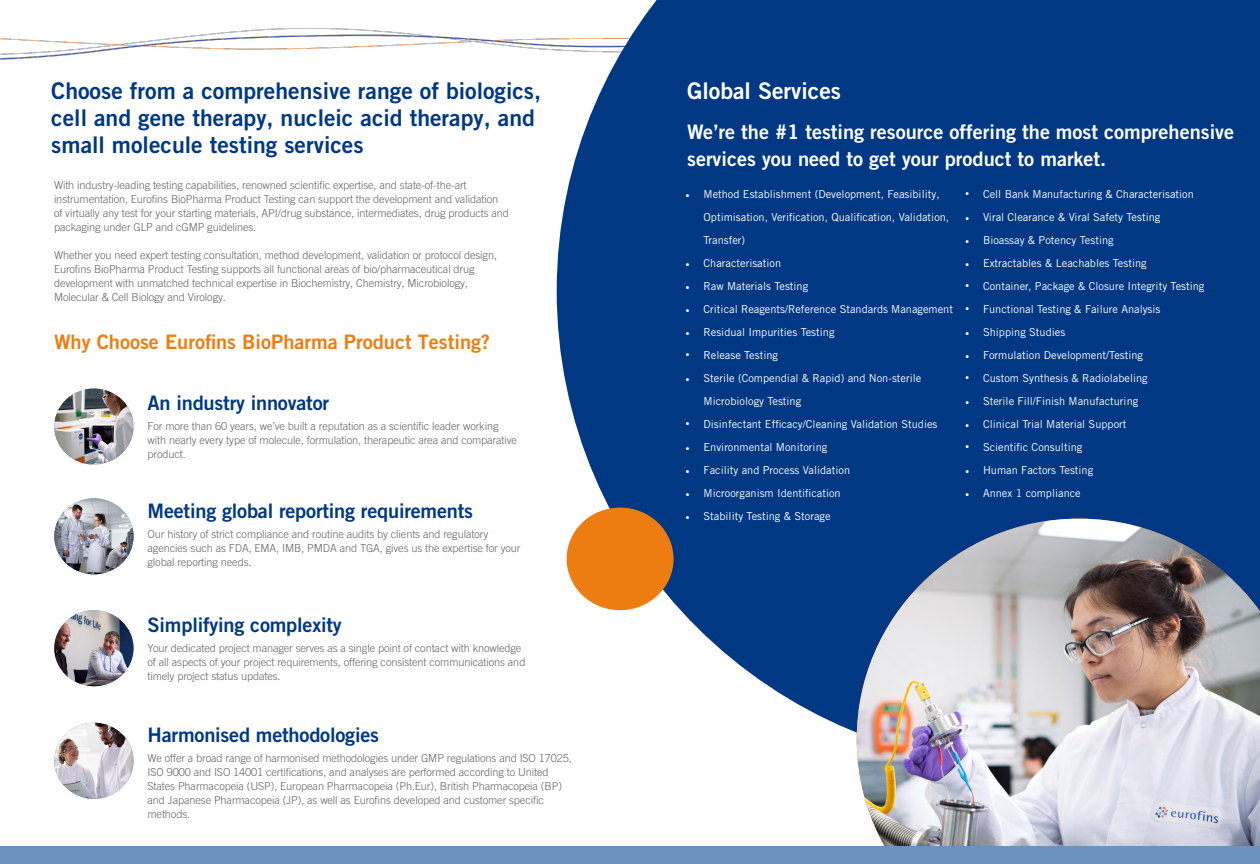
<style>
.page{position:relative;width:1260px;height:864px;background:#fff}
.page>*{position:absolute;margin:0;border:0;box-sizing:border-box;transform-origin:0 0}
.t1{font:23px/27.3px "Trade Gothic LT Pro Bd 2";color:#003883}
.t2{font:23px "Trade Gothic LT Pro Bd 2";color:#fff}
.t3{font:20px "Trade Gothic LT Pro Bd 2";letter-spacing:-.01em;color:#003883}
.t4{font:20px/27px "Trade Gothic LT Pro Bd 2";color:#fff}
.t5{font:20px "Trade Gothic LT Pro Bd 2";color:#ee7d11}
.t6{font:300 11px/14px "Trade Gothic LT Pro";letter-spacing:-.01em;color:#636466}
.t7{font:11px/23px "Trade Gothic LT Pro";color:#fff}
.s1{font-family:"Minion Pro"}
</style>
<div class="page">
<img style="left:0;top:28px;width:557px;height:31px">
<svg style="left:557px;top:0;width:703px;height:749px;background:#1a4c8f"></svg>
<img style="left:54px;top:389px;width:80px;height:76px">
<img style="left:54px;top:498px;width:80px;height:76px">
<img style="left:54px;top:610px;width:80px;height:76px">
<img style="left:54px;top:723px;width:80px;height:76px">
<div style="left:567px;top:508px;width:107px;height:102px;background:#ee7d11;border-radius:50%"></div>
<img style="left:857px;top:519px;width:403px;height:328px">
<div style="left:0;top:847px;width:1260px;height:17px;background:#6d93bd"></div>
<h1 class="t1" style="left:51px;top:76px;width:491px">Choose from a comprehensive range of biologics, cell and gene therapy, nucleic acid therapy, and small molecule testing services</h1>
<p class="t6" style="left:54px;top:177px;width:457px">With industry-leading testing capabilities, renowned scientific expertise, and state-of-the-art instrumentation, Eurofins BioPharma Product Testing can support the development and validation of virtually any test for your starting materials, API/drug substance, intermediates, drug products and packaging under GLP and cGMP guidelines.</p>
<p class="t6" style="left:54px;top:248px;width:445px">Whether you need expert testing consultation, method development, validation or protocol design, Eurofins BioPharma Product Testing supports all functional areas of bio/pharmaceutical drug development with unmatched technical expertise in Biochemistry, Chemistry, Microbiology, Molecular &amp; Cell Biology and Virology.</p>
<h2 class="t5" style="left:54px;top:329px;width:438px">Why Choose Eurofins BioPharma Product Testing?</h2>
<h2 class="t3" style="left:148px;top:390px;width:183px">An industry innovator</h2>
<p class="t6" style="left:148px;top:419px;width:371px">For more than 60 years, we’ve built a reputation as a scientific leader working with nearly every type of molecule, formulation, therapeutic area and comparative product.</p>
<h2 class="t3" style="left:148px;top:499px;width:327px">Meeting global reporting requirements</h2>
<p class="t6" style="left:148px;top:527px;width:375px">Our history of strict compliance and routine audits by clients and regulatory agencies such as FDA, EMA, IMB, PMDA and TGA, gives us the expertise for your global reporting needs.</p>
<h2 class="t3" style="left:148px;top:613px;width:196px">Simplifying complexity</h2>
<p class="t6" style="left:148px;top:641px;width:379px">Your dedicated project manager serves as a single point of contact with knowledge of all aspects of your project requirements, offering consistent communications and timely project status updates.</p>
<h2 class="t3" style="left:148px;top:723px;width:233px">Harmonised methodologies</h2>
<p class="t6" style="left:148px;top:751px;width:426px">We offer a broad range of harmonised methodologies under GMP regulations and ISO 17025, ISO 9000 and ISO 14001 certifications, and analyses are performed according to United States Pharmacopeia (USP), European Pharmacopeia (Ph.Eur), British Pharmacopeia (BP) and Japanese Pharmacopeia (JP), as well as Eurofins developed and customer specific methods.</p>
<h1 class="t2" style="left:687px;top:76px;width:155px">Global Services</h1>
<h2 class="t4" style="left:687px;top:118px;width:549px">We’re the #1 testing resource offering the most comprehensive services you need to get your product to market.</h2>
<p class="t7" style="left:704px;top:183px;width:247px;text-indent:-18px"><span class="s1">•</span> Method Establishment (Development, Feasibility,<br>Optimisation, Verification, Qualification, Validation,<br>Transfer)</p>
<p class="t7" style="left:686px;top:252px;width:97px"><span class="s1">•</span> Characterisation</p>
<p class="t7" style="left:686px;top:275px;width:124px"><span class="s1">•</span> Raw Materials Testing</p>
<p class="t7" style="left:686px;top:298px;width:269px"><span class="s1">•</span> Critical Reagents/Reference Standards Management</p>
<p class="t7" style="left:686px;top:321px;width:150px"><span class="s1">•</span> Residual Impurities Testing</p>
<p class="t7" style="left:686px;top:344px;width:94px"><sup>•</sup> Release Testing</p>
<p class="t7" style="left:704px;top:367px;width:219px;text-indent:-18px"><span class="s1">•</span> Sterile (Compendial &amp; Rapid) and Non-sterile<br>Microbiology Testing</p>
<p class="t7" style="left:686px;top:413px;width:253px"><sup>•</sup> Disinfectant Efficacy/Cleaning Validation Studies</p>
<p class="t7" style="left:686px;top:436px;width:143px"><span class="s1">•</span> Environmental Monitoring</p>
<p class="t7" style="left:686px;top:459px;width:166px"><span class="s1">•</span> Facility and Process Validation</p>
<p class="t7" style="left:686px;top:482px;width:157px"><span class="s1">•</span> Microorganism Identification</p>
<p class="t7" style="left:686px;top:505px;width:146px"><span class="s1">•</span> Stability Testing &amp; Storage</p>
<p class="t7" style="left:965px;top:183px;width:230px"><sup>•</sup> Cell Bank Manufacturing &amp; Characterisation</p>
<p class="t7" style="left:965px;top:206px;width:197px"><span class="s1">•</span> Viral Clearance &amp; Viral Safety Testing</p>
<p class="t7" style="left:965px;top:229px;width:150px"><span class="s1">•</span> Bioassay &amp; Potency Testing</p>
<p class="t7" style="left:965px;top:252px;width:183px"><span class="s1">•</span> Extractables &amp; Leachables Testing</p>
<p class="t7" style="left:965px;top:275px;width:241px"><sup>•</sup> Container, Package &amp; Closure Integrity Testing</p>
<p class="t7" style="left:965px;top:298px;width:197px"><sup>•</sup> Functional Testing &amp; Failure Analysis</p>
<p class="t7" style="left:965px;top:321px;width:102px"><span class="s1">•</span> Shipping Studies</p>
<p class="t7" style="left:965px;top:344px;width:180px"><span class="s1">•</span> Formulation Development/Testing</p>
<p class="t7" style="left:965px;top:367px;width:184px"><sup>•</sup> Custom Synthesis &amp; Radiolabeling</p>
<p class="t7" style="left:965px;top:390px;width:175px"><span class="s1">•</span> Sterile Fill/Finish Manufacturing</p>
<p class="t7" style="left:965px;top:413px;width:163px"><span class="s1">•</span> Clinical Trial Material Support</p>
<p class="t7" style="left:965px;top:436px;width:119px"><sup>•</sup> Scientific Consulting</p>
<p class="t7" style="left:965px;top:459px;width:130px"><span class="s1">•</span> Human Factors Testing</p>
<p class="t7" style="left:965px;top:482px;width:117px"><span class="s1">•</span> Annex 1 compliance</p>
</div>
